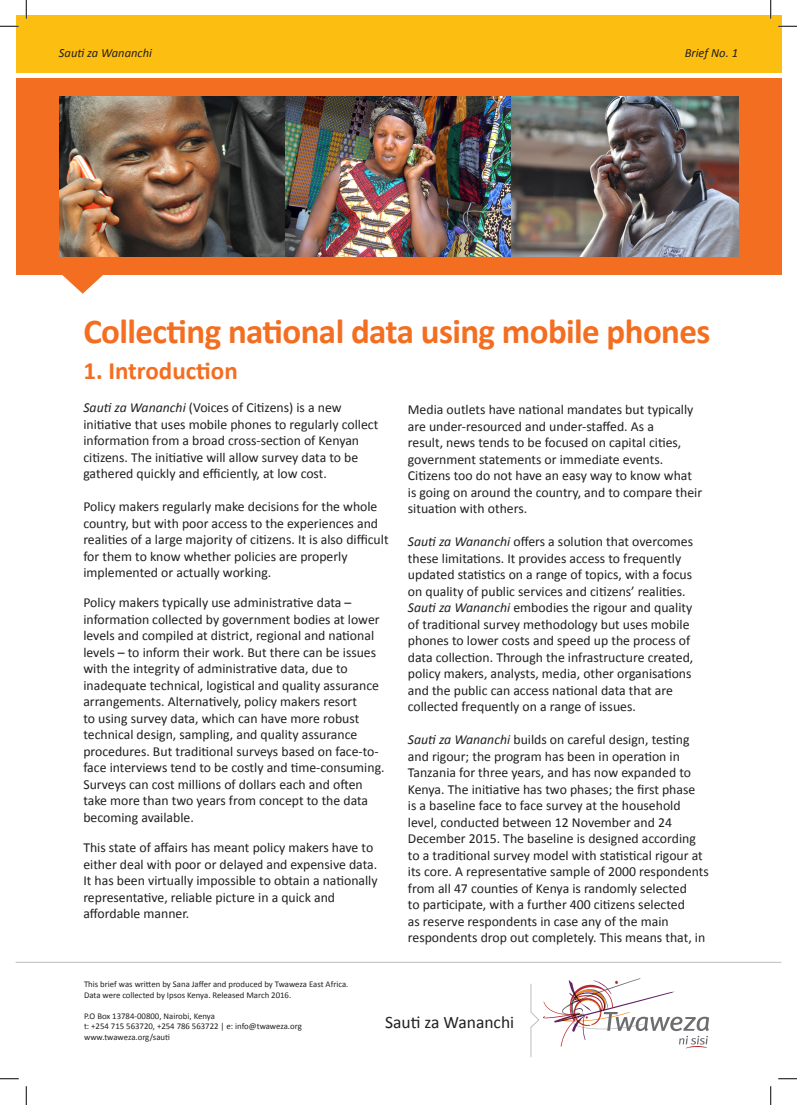
<style>
.page{position:relative;width:797px;height:1105px;background:#fff}
.page>*{position:absolute;margin:0;border:0;box-sizing:border-box;transform-origin:0 0}
.t1{font:700 35px "Calibri";letter-spacing:-.015em;color:#f36e21}
.t2{font:700 25px "Calibri";color:#f36e21}
.t3{font:17.5px "Calibri";color:#231f20}
.Pa1{font:13.75px/16.5px "Calibri";color:#221e1f}
.Default{font:13.75px/16.5px "Calibri";color:#221e1f}
.t4{font:13.75px/16.5px "Calibri";color:#231f20}
.t5{font:italic 12.5px "Calibri";color:#231f20}
.t6{font:8.75px "Calibri";color:#231f20}
.s1{font-style:italic}
.s2{font-style:italic;color:#231f20}
.s3{color:#231f20}
</style>
<div class="page">
<div style="left:16px;top:16px;width:765px;height:57px;background:#fdbe12"></div>
<div style="left:16px;top:78px;width:765px;height:196px;background:#f36e21"></div>
<svg style="left:53px;top:274px;width:59px;height:20px"></svg>
<svg style="left:530px;top:978px;width:179px;height:79px"></svg>
<img style="left:59px;top:96px;width:679px;height:161px">
<hr style="left:16px;top:962px;width:765px;height:1px;background:#bcbdc0">
<svg style="left:0;top:25px;width:19px;height:2px"></svg>
<svg style="left:778px;top:25px;width:19px;height:2px"></svg>
<svg style="left:0;top:1078px;width:19px;height:1px"></svg>
<svg style="left:778px;top:1078px;width:19px;height:1px"></svg>
<svg style="left:25px;top:0;width:2px;height:19px"></svg>
<svg style="left:25px;top:1086px;width:2px;height:19px"></svg>
<svg style="left:770px;top:0;width:1px;height:19px"></svg>
<svg style="left:770px;top:1086px;width:1px;height:19px"></svg>
<p class="t5" style="left:59px;top:44px;width:95px">Sauti za Wananchi</p>
<p class="t5" style="left:684px;top:44px;width:55px">Brief No. 1</p>
<p class="t1" style="left:83px;top:309px;width:628px">Collecting national data using mobile phones</p>
<p class="t2" style="left:83px;top:355px;width:156px">1. Introduction</p>
<p class="t4" style="left:83px;top:399px;width:296px"><span class="s1">Sauti za Wananchi</span> (Voices of Citizens) is a new initiative that uses mobile phones to regularly collect information from a broad cross-section of Kenyan citizens. The initiative will allow survey data to be gathered quickly and efficiently, at low cost.</p>
<p class="Pa1" style="left:83px;top:498px;width:307px">Policy makers regularly make decisions for the whole country, but with poor access to the experiences and realities of a large majority of citizens. It is also difficult for them to know whether policies are properly implemented or actually working.</p>
<p class="Pa1" style="left:83px;top:595px;width:303px">Policy makers typically use administrative data – information collected by government bodies at lower levels and compiled at district, regional and national levels – to inform their work. But there can be issues with the integrity of administrative data, due to inadequate technical, logistical and quality assurance arrangements. Alternatively, policy makers resort<br>to using survey data, which can have more robust technical design, sampling, and quality assurance procedures. But traditional surveys based on face-to&shy;face interviews tend to be costly and time-consuming.<br>Surveys can cost millions of dollars each and often take more than two years from concept to the data becoming available.</p>
<p class="Pa1" style="left:83px;top:839px;width:296px">This state of affairs has meant policy makers have to either deal with poor or delayed and expensive data.<br>It has been virtually impossible to obtain a nationally representative, reliable picture in a quick and affordable manner.</p>
<p class="Pa1" style="left:408px;top:402px;width:287px">Media outlets have national mandates but typically are under-resourced and under-staffed. As a<br>result, news tends to be focused on capital cities, government statements or immediate events.</p>
<p class="Pa1" style="left:408px;top:468px;width:296px">Citizens too do not have an easy way to know what is going on around the country, and to compare their situation with others.</p>
<p class="Pa1" style="left:408px;top:534px;width:287px"><span class="s1">Sauti za Wananchi</span> offers a solution that overcomes these limitations. It provides access to frequently updated statistics on a range of topics, with a focus on quality of public services and citizens’ realities.<br><span class="s1">Sauti za Wananchi</span> embodies the rigour and quality of traditional survey methodology but uses mobile phones to lower costs and speed up the process of data collection. Through the infrastructure created, policy makers, analysts, media, other organisations and the public can access national data that are collected frequently on a range of issues.</p>
<p class="Default" style="left:408px;top:732px;width:302px"><span class="s2">Sauti za Wananchi</span> <span class="s3">builds on careful design, testing and rigour; the program has been in operation in Tanzania for three years, and has now expanded to Kenya.</span> The initiative has two phases; the first phase<br>is a baseline face to face survey at the household level, conducted between 12 November and 24<br>December 2015. The baseline is designed according to a traditional survey model with statistical rigour at its core. A representative sample of 2000 respondents from all 47 counties of Kenya is randomly selected<br>to participate, with a further 400 citizens selected<br>as reserve respondents in case any of the main respondents drop out completely. This means that, in</p>
<p class="t6" style="left:84px;top:979px;width:266px">This brief was written by Sana Jaffer and produced by Twaweza East Africa.</p>
<p class="t6" style="left:84px;top:989px;width:209px">Data were collected by Ipsos Kenya. Released March 2016.</p>
<p class="t6" style="left:84px;top:1010px;width:132px">P.O Box 13784-00800, Nairobi, Kenya</p>
<p class="t6" style="left:84px;top:1021px;width:219px">t: +254 715 563720, +254 786 563722 | e: info@twaweza.org</p>
<p class="t6" style="left:84px;top:1031px;width:87px">www.twaweza.org/sauti</p>
<p class="t3" style="left:385px;top:1011px;width:130px">Sauti za Wananchi</p>
</div>
